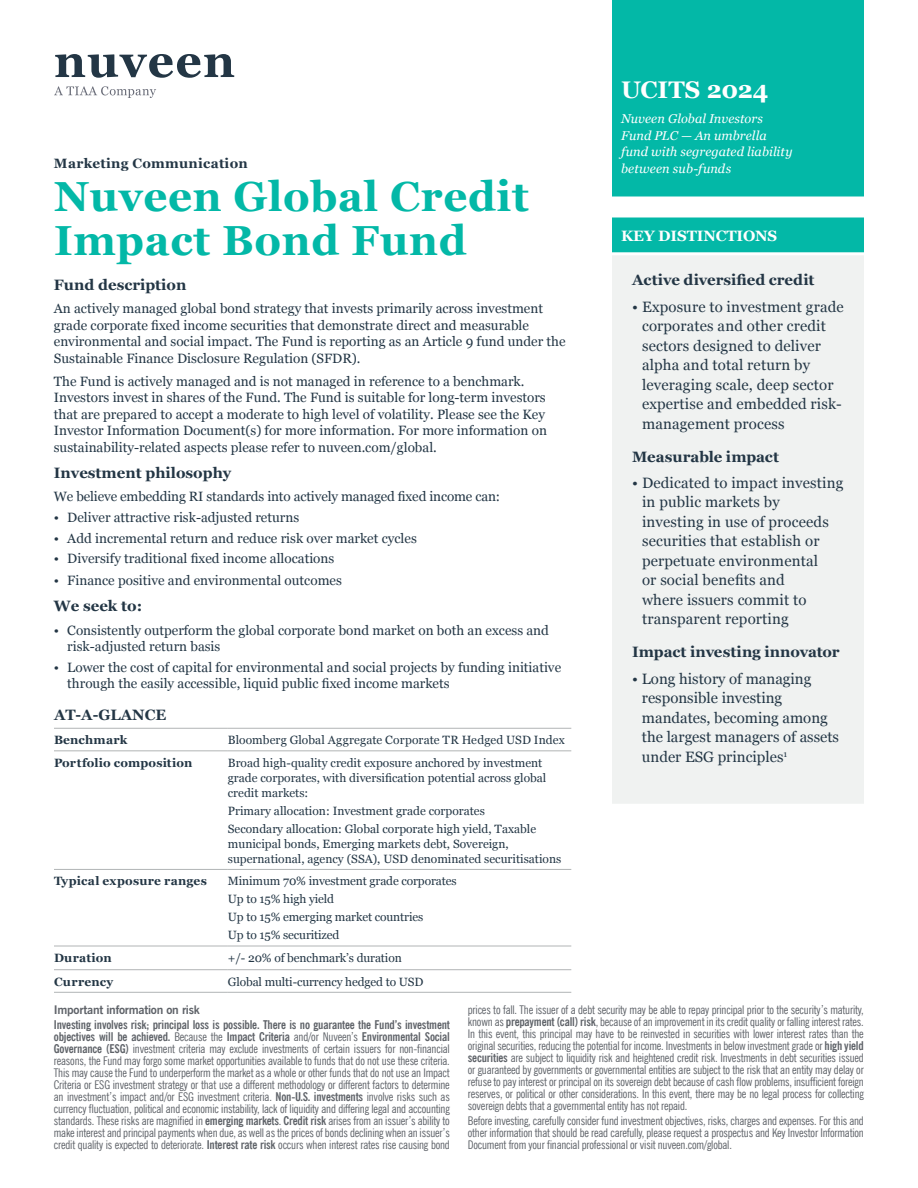
<style>
.page{position:relative;width:918px;height:1188px;background:#fff}
.page>*{position:absolute;margin:0;border:0;box-sizing:border-box;transform-origin:0 0}
.t1{font:700 42px/43.5px "Georgia";letter-spacing:.015em;color:#03b8a7}
.t2{font:700 24px "Georgia";letter-spacing:-.005em;color:#fff}
.t3{font:15px/19.5px "Georgia";letter-spacing:.01em;color:#233645}
.t4{font:700 15px "Georgia";color:#233645}
.t5{font:700 15px "Georgia";letter-spacing:-.01em;color:#fff}
.t6{font:13.5px/16.5px "Georgia";color:#233645}
.t7{font:700 13.5px "Georgia";letter-spacing:.02em;color:#233645}
.t8{font:italic 12.75px/16.5px "Georgia";letter-spacing:.005em;color:#fff}
.t9{font:condensed 12px/12px "News Gothic BT";letter-spacing:-.015em;color:#5f6369;text-align:justify}
.t10{font:12px/18px "Georgia";color:#233645}
.t11{font:700 12px "Georgia";letter-spacing:.015em;color:#233645}
.t12{font:700 12px "News Gothic BT";letter-spacing:-.02em;color:#5f6369}
.s1{font-weight:700}
</style>
<div class="page">
<svg style="left:55px;top:54px;width:179px;height:24px"></svg>
<svg style="left:54px;top:86px;width:102px;height:12px"></svg>
<hr style="left:54px;top:869px;width:174px;height:1px;background:#b1b4b5">
<hr style="left:228px;top:869px;width:343px;height:1px;background:#b1b4b5">
<hr style="left:54px;top:728px;width:174px;height:1px;background:#b1b4b5">
<hr style="left:228px;top:728px;width:343px;height:1px;background:#b1b4b5">
<hr style="left:54px;top:750px;width:174px;height:1px;background:#b1b4b5">
<hr style="left:228px;top:750px;width:343px;height:1px;background:#b1b4b5">
<hr style="left:54px;top:946px;width:174px;height:1px;background:#b1b4b5">
<hr style="left:228px;top:946px;width:343px;height:1px;background:#b1b4b5">
<hr style="left:54px;top:969px;width:174px;height:1px;background:#b1b4b5">
<hr style="left:228px;top:969px;width:343px;height:1px;background:#b1b4b5">
<hr style="left:54px;top:992px;width:174px;height:1px;background:#b1b4b5">
<hr style="left:228px;top:992px;width:343px;height:1px;background:#b1b4b5">
<div style="left:612px;top:0;width:252px;height:252px;background:#03b8a7"></div>
<div style="left:612px;top:198px;width:252px;height:18px;background:#fff"></div>
<div style="left:612px;top:254px;width:252px;height:551px;background:#f0f2f1"></div>
<svg style="left:612px;top:196px;width:252px;height:2px"></svg>
<svg style="left:612px;top:216px;width:252px;height:2px"></svg>
<hr style="left:612px;top:252px;width:252px;height:3px;background:#fff">
<hr style="left:612px;top:804px;width:252px;height:3px;background:#fff">
<p class="t7" style="left:54px;top:153px;width:195px">Marketing Communication</p>
<h2 class="t2" style="left:621px;top:72px;width:149px">UCITS 2024</h2>
<p class="t8" style="left:621px;top:110px;width:173px">Nuveen Global Investors<br>Fund PLC — An umbrella fund with segregated liability between sub-funds</p>
<h1 class="t1" style="left:54px;top:173px;width:476px">Nuveen Global Credit<br>Impact Bond Fund</h1>
<p class="t4" style="left:54px;top:273px;width:134px">Fund description</p>
<p class="t6" style="left:54px;top:300px;width:513px">An actively managed global bond strategy that invests primarily across investment grade corporate fixed income securities that demonstrate direct and measurable environmental and social impact. The Fund is reporting as an Article 9 fund under the Sustainable Finance Disclosure Regulation (SFDR).</p>
<p class="t6" style="left:54px;top:372px;width:495px">The Fund is actively managed and is not managed in reference to a benchmark.<br>Investors invest in shares of the Fund. The Fund is suitable for long-term investors that are prepared to accept a moderate to high level of volatility. Please see the Key Investor Information Document(s) for more information. For more information on sustainability-related aspects please refer to nuveen.com/global.</p>
<p class="t4" style="left:54px;top:462px;width:179px">Investment philosophy</p>
<p class="t6" style="left:54px;top:488px;width:448px">We believe embedding RI standards into actively managed fixed income can:</p>
<p class="t6" style="left:54px;top:509px;width:247px">• Deliver attractive risk-adjusted returns</p>
<p class="t6" style="left:54px;top:529px;width:365px">• Add incremental return and reduce risk over market cycles</p>
<p class="t6" style="left:54px;top:550px;width:282px">• Diversify traditional fixed income allocations</p>
<p class="t6" style="left:54px;top:572px;width:290px">• Finance positive and environmental outcomes</p>
<p class="t4" style="left:54px;top:595px;width:90px">We seek to:</p>
<p class="t6" style="left:67px;top:621px;width:483px;text-indent:-14px">• Consistently outperform the global corporate bond market on both an excess and risk-adjusted return basis</p>
<p class="t6" style="left:67px;top:658px;width:495px;text-indent:-14px">• Lower the cost of capital for environmental and social projects by funding initiative through the easily accessible, liquid public fixed income markets</p>
<p class="t5" style="left:621px;top:224px;width:158px">KEY DISTINCTIONS</p>
<p class="t4" style="left:632px;top:269px;width:184px">Active diversified credit</p>
<p class="t3" style="left:642px;top:296px;width:203px;text-indent:-10px">• Exposure to investment grade corporates and other credit sectors designed to deliver alpha and total return by leveraging scale, deep sector expertise and embedded risk&shy;management process</p>
<p class="t4" style="left:632px;top:445px;width:148px">Measurable impact</p>
<p class="t3" style="left:642px;top:472px;width:203px;text-indent:-10px">• Dedicated to impact investing in public markets by investing in use of proceeds securities that establish or perpetuate environmental<br>or social benefits and<br>where issuers commit to transparent reporting</p>
<p class="t4" style="left:632px;top:641px;width:209px">Impact investing innovator</p>
<p class="t3" style="left:642px;top:668px;width:199px;text-indent:-10px">• Long history of managing responsible investing mandates, becoming among the largest managers of assets under ESG principles<sup>1</sup></p>
<p class="t4" style="left:54px;top:704px;width:114px">AT-A-GLANCE</p>
<p class="t11" style="left:54px;top:731px;width:75px">Benchmark</p>
<p class="t10" style="left:228px;top:730px;width:338px">Bloomberg Global Aggregate Corporate TR Hedged USD Index</p>
<p class="t11" style="left:54px;top:753px;width:140px">Portfolio composition</p>
<p class="t10" style="left:228px;top:755px;width:320px;line-height:15px">Broad high-quality credit exposure anchored by investment grade corporates, with diversification potential across global credit markets:</p>
<p class="t10" style="left:228px;top:801px;width:310px">Primary allocation: Investment grade corporates<br>Secondary allocation: Global corporate high yield, Taxable</p>
<p class="t10" style="left:228px;top:836px;width:335px;line-height:15px">municipal bonds, Emerging markets debt, Sovereign, supernational, agency (SSA), USD denominated securitisations</p>
<p class="t11" style="left:54px;top:872px;width:154px">Typical exposure ranges</p>
<p class="t10" style="left:228px;top:872px;width:230px">Minimum 70% investment grade corporates<br>Up to 15% high yield<br>Up to 15% emerging market countries<br>Up to 15% securitized</p>
<p class="t11" style="left:54px;top:949px;width:59px">Duration</p>
<p class="t10" style="left:228px;top:948px;width:175px">+/- 20% of benchmark’s duration</p>
<p class="t11" style="left:54px;top:972px;width:61px">Currency</p>
<p class="t10" style="left:228px;top:972px;width:197px">Global multi-currency hedged to USD</p>
<p class="t12" style="left:54px;top:1002px;width:147px">Important information on risk</p>
<p class="t9" style="left:54px;top:1018px;width:398px"><span class="s1">Investing involves risk; principal loss is possible. There is no guarantee the Fund’s investment objectives will be achieved.</span> Because the <span class="s1">Impact Criteria</span> and/or Nuveen’s <span class="s1">Environmental Social Governance (ESG)</span> investment criteria may exclude investments of certain issuers for non-financial reasons, the Fund may forgo some market opportunities available to funds that do not use these criteria.<br>This may cause the Fund to underperform the market as a whole or other funds that do not use an Impact Criteria or ESG investment strategy or that use a different methodology or different factors to determine an investment’s impact and/or ESG investment criteria. <span class="s1">Non-U.S. investments</span> involve risks such as currency fluctuation, political and economic instability, lack of liquidity and differing legal and accounting standards. These risks are magnified in <span class="s1">emerging markets</span>. <span class="s1">Credit risk</span> arises from an issuer’s ability to make interest and principal payments when due, as well as the prices of bonds declining when an issuer’s credit quality is expected to deteriorate. <span class="s1">Interest rate risk</span> occurs when interest rates rise causing bond</p>
<p class="t9" style="left:468px;top:1003px;width:398px">prices to fall. The issuer of a debt security may be able to repay principal prior to the security’s maturity, known as <span class="s1">prepayment (call) risk</span>, because of an improvement in its credit quality or falling interest rates.<br>In this event, this principal may have to be reinvested in securities with lower interest rates than the original securities, reducing the potential for income. Investments in below investment grade or <span class="s1">high yield securities</span> are subject to liquidity risk and heightened credit risk. Investments in debt securities issued or guaranteed by governments or governmental entities are subject to the risk that an entity may delay or refuse to pay interest or principal on its sovereign debt because of cash flow problems, insufficient foreign reserves, or political or other considerations. In this event, there may be no legal process for collecting sovereign debts that a governmental entity has not repaid.</p>
<p class="t9" style="left:468px;top:1114px;width:398px">Before investing, carefully consider fund investment objectives, risks, charges and expenses. For this and other information that should be read carefully, please request a prospectus and Key Investor Information Document from your financial professional or visit nuveen.com/global.</p>
</div>
